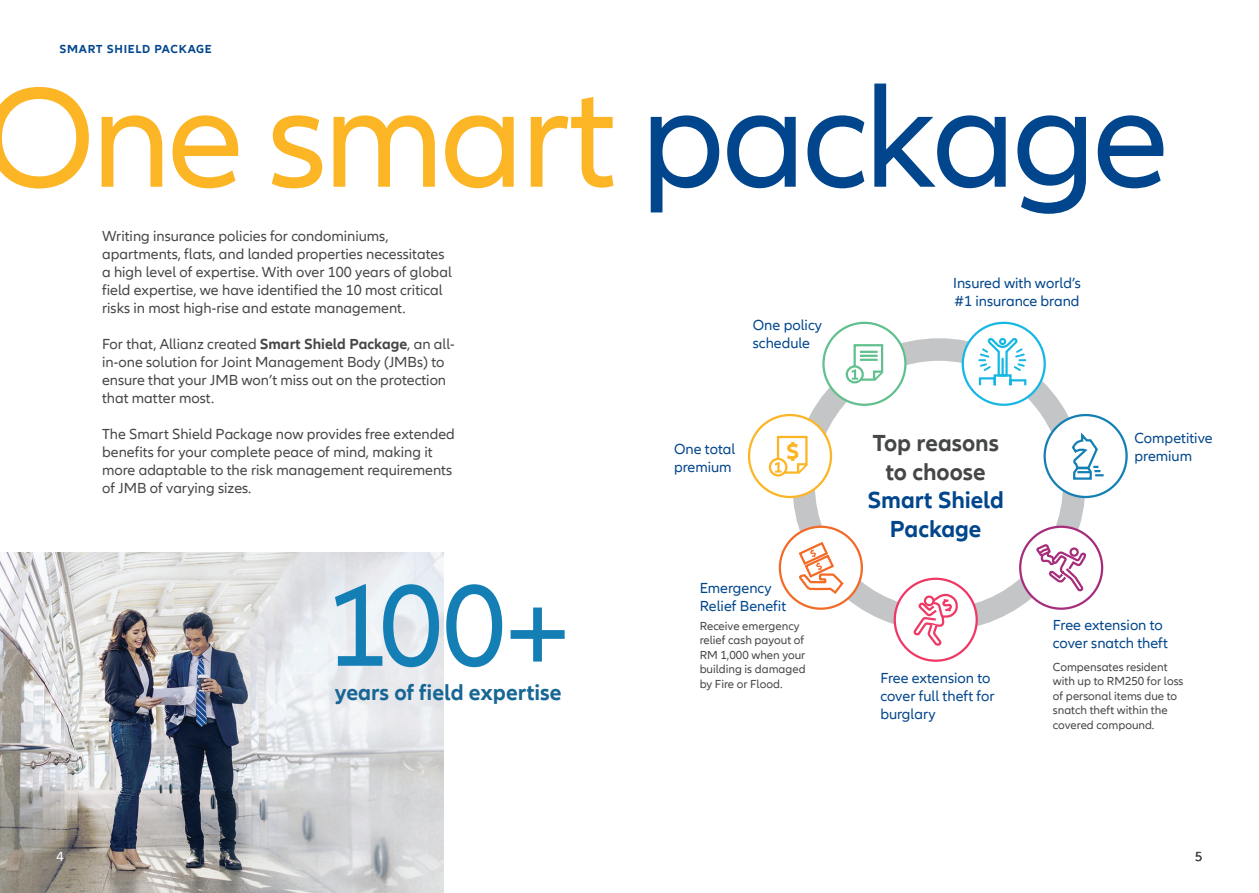
<style>
.page{position:relative;width:1259px;height:893px;background:#fff}
.page>*{position:absolute;margin:0;border:0;box-sizing:border-box;transform-origin:0 0}
.t1{font:147px "Allianz Neo";letter-spacing:-.03em;color:#fcb525}
.t2{font:120px "Allianz Neo";color:#147fb5}
.t3{font:700 24px "Allianz Neo";color:#454647}
.t4{font:700 24px "Allianz Neo";letter-spacing:-.005em;color:#01468c}
.t5{font:700 22.5px "Allianz Neo";color:#176695}
.t6{font:15px/18px "Allianz Neo";color:#454647}
.t7{font:15px/18px "Allianz Neo";color:#01468c}
.t8{font:13.5px "Allianz Neo";color:#454647}
.t9{font:13.5px "Allianz Neo";color:#fff}
.t10{font:12px/14.4px "Allianz Neo";color:#454647}
.t11{font:700 12px "Allianz Neo";letter-spacing:.06em;color:#01468c}
.s1{color:#01468c}
.s2{font-weight:700}
</style>
<div class="page">
<img style="left:0;top:553px;width:444px;height:340px">
<div style="left:792px;top:338px;width:293px;height:293px;border:22px solid #c4c5c7;border-radius:50%"></div>
<div style="left:749px;top:415px;width:82px;height:82px;background:#fff;border-radius:50%"></div>
<div style="left:748px;top:414px;width:84px;height:84px;border:2px solid #fcb525;border-radius:50%"></div>
<div style="left:780px;top:527px;width:82px;height:82px;background:#fff;border-radius:50%"></div>
<div style="left:779px;top:526px;width:84px;height:84px;border:2px solid #f36a27;border-radius:50%"></div>
<div style="left:894px;top:579px;width:82px;height:82px;background:#fff;border-radius:50%"></div>
<div style="left:893px;top:578px;width:85px;height:84px;border:2px solid #ef3864;border-radius:50%"></div>
<div style="left:1020px;top:527px;width:82px;height:82px;background:#fff;border-radius:50%"></div>
<div style="left:1019px;top:526px;width:84px;height:84px;border:2px solid #a62d7b;border-radius:50%"></div>
<div style="left:1044px;top:415px;width:82px;height:82px;background:#fff;border-radius:50%"></div>
<div style="left:1043px;top:414px;width:84px;height:84px;border:2px solid #147fb5;border-radius:50%"></div>
<div style="left:962px;top:323px;width:82px;height:82px;background:#fff;border-radius:50%"></div>
<div style="left:961px;top:322px;width:85px;height:84px;border:2px solid #16b8e3;border-radius:50%"></div>
<div style="left:823px;top:323px;width:82px;height:82px;background:#fff;border-radius:50%"></div>
<div style="left:822px;top:322px;width:84px;height:84px;border:2px solid #61c08d;border-radius:50%"></div>
<svg style="left:847px;top:366px;width:15px;height:16px"></svg>
<div style="left:845px;top:365px;width:19px;height:18px;border:2px solid #61c08d;border-radius:50%"></div>
<svg style="left:851px;top:344px;width:33px;height:38px"></svg>
<div style="left:769px;top:458px;width:18px;height:18px;border:2px solid #fcb525;border-radius:50%"></div>
<svg style="left:775px;top:435px;width:33px;height:40px"></svg>
<svg style="left:913px;top:593px;width:45px;height:53px"></svg>
<svg style="left:1036px;top:545px;width:50px;height:47px"></svg>
<svg style="left:978px;top:337px;width:49px;height:49px"></svg>
<svg style="left:1071px;top:432px;width:32px;height:48px"></svg>
<svg style="left:798px;top:541px;width:46px;height:53px"></svg>
<p class="t11" style="left:60px;top:42px;width:154px">SMART SHIELD PACKAGE</p>
<p class="t1" style="left:-17px;top:54px;width:1187px">One smart <span class="s1">package</span></p>
<p class="t6" style="left:102px;top:227px;width:351px">Writing insurance policies for condominiums, apartments, flats, and landed properties necessitates a high level of expertise. With over 100 years of global field expertise, we have identified the 10 most critical risks in most high-rise and estate management.</p>
<p class="t6" style="left:102px;top:335px;width:354px">For that, Allianz created <span class="s2">Smart Shield Package</span>, an all&shy;in-one solution for Joint Management Body (JMBs) to ensure that your JMB won’t miss out on the protection that matter most.</p>
<p class="t6" style="left:102px;top:425px;width:354px">The Smart Shield Package now provides free extended benefits for your complete peace of mind, making it more adaptable to the risk management requirements of JMB of varying sizes.</p>
<p class="t2" style="left:325px;top:557px;width:246px">100+</p>
<p class="t5" style="left:335px;top:679px;width:228px">years of field expertise</p>
<p class="t9" style="left:57px;top:849px;width:9px">4</p>
<p class="t7" style="left:753px;top:317px;width:71px">One policy schedule</p>
<p class="t7" style="left:674px;top:440px;width:63px">One total premium</p>
<p class="t7" style="left:699px;top:579px;width:73px">Emergency</p>
<p class="t7" style="left:699px;top:597px;width:88px">Relief Benefit</p>
<p class="t10" style="left:699px;top:619px;width:107px">Receive emergency relief cash payout of<br>RM 1,000 when your building is damaged by Fire or Flood.</p>
<p class="t7" style="left:953px;top:274px;width:129px">Insured with world’s #1 insurance brand</p>
<p class="t3" style="left:872px;top:429px;width:128px">Top reasons</p>
<p class="t3" style="left:885px;top:458px;width:101px">to choose</p>
<p class="t4" style="left:867px;top:486px;width:138px">Smart Shield</p>
<p class="t4" style="left:890px;top:515px;width:93px">Package</p>
<p class="t7" style="left:1134px;top:429px;width:80px">Competitive premium</p>
<p class="t7" style="left:880px;top:670px;width:116px">Free extension to cover full theft for burglary</p>
<p class="t7" style="left:1053px;top:617px;width:117px">Free extension to cover snatch theft</p>
<p class="t10" style="left:1053px;top:660px;width:132px">Compensates resident with up to RM250 for loss of personal items due to snatch theft within the covered compound.</p>
<p class="t8" style="left:1195px;top:849px;width:9px">5</p>
</div>
